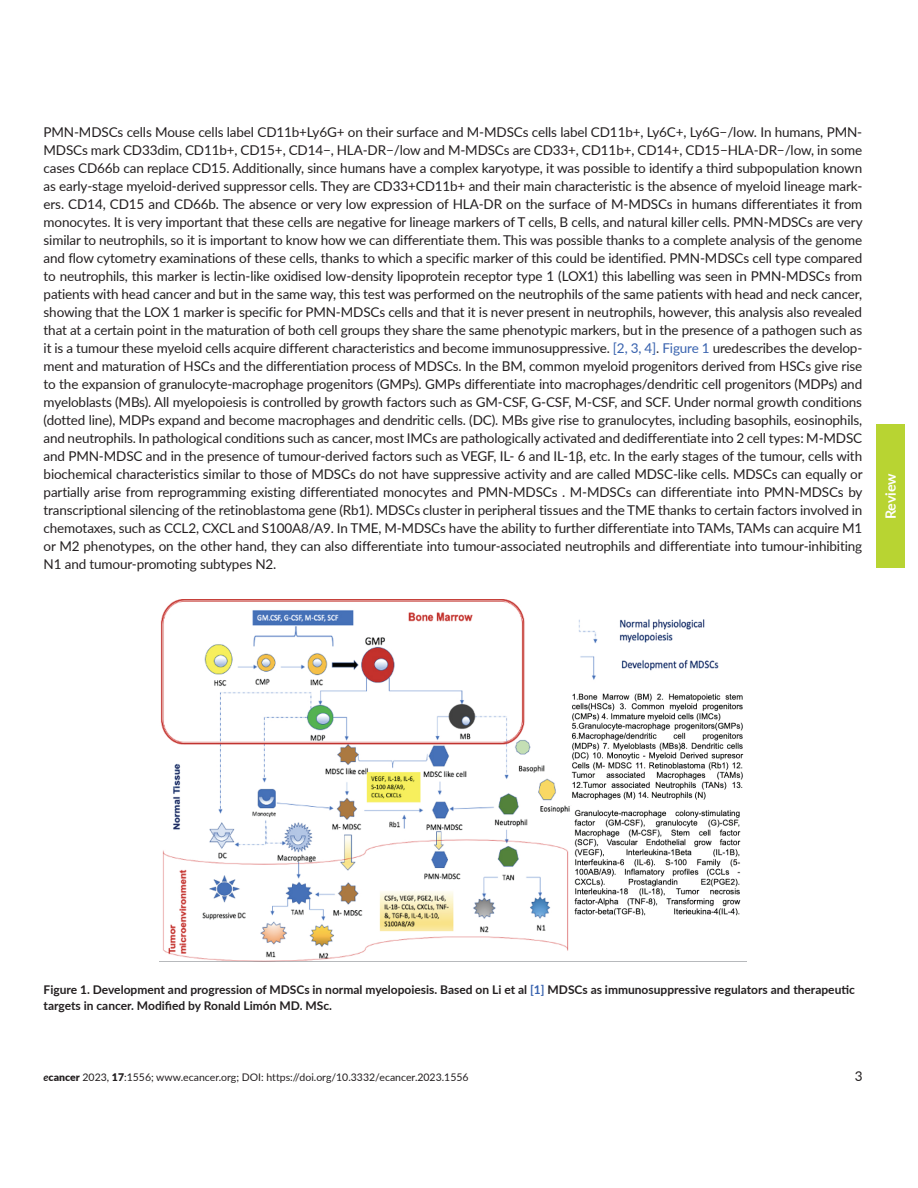
<style>
.page{position:relative;width:918px;height:1188px;background:#fff}
.page>*{position:absolute;margin:0;border:0;box-sizing:border-box;transform-origin:0 0}
.t1{font:700 14.25px "Lato";letter-spacing:-.005em;color:#fff}
.t2{font:13.5px/18px "Lato";letter-spacing:-.01em;color:#231f20;text-align:justify}
.t3{font:700 12px/16.5px "Lato";color:#231f20}
.t4{font:10.5px "Lato";color:#231f20}
.s1{color:#3862ae}
.s2{font-weight:700;font-style:italic}
.s3{font-weight:900}
</style>
<div class="page">
<div style="left:876px;top:425px;width:29px;height:143px;background:#b8d432"></div>
<img style="left:160px;top:599px;width:584px;height:362px">
<p class="t2" style="left:44px;top:122px;width:821px">PMN-MDSCs cells Mouse cells label CD11b+Ly6G+ on their surface and M-MDSCs cells label CD11b+, Ly6C+, Ly6G−/low. In humans, PMN-MDSCs mark CD33dim, CD11b+, CD15+, CD14−, HLA-DR−/low and M-MDSCs are CD33+, CD11b+, CD14+, CD15−HLA-DR−/low, in some cases CD66b can replace CD15. Additionally, since humans have a complex karyotype, it was possible to identify a third subpopulation known as early-stage myeloid-derived suppressor cells. They are CD33+CD11b+ and their main characteristic is the absence of myeloid lineage mark&shy;ers. CD14, CD15 and CD66b. The absence or very low expression of HLA-DR on the surface of M-MDSCs in humans differentiates it from monocytes. It is very important that these cells are negative for lineage markers of T cells, B cells, and natural killer cells. PMN-MDSCs are very similar to neutrophils, so it is important to know how we can differentiate them. This was possible thanks to a complete analysis of the genome and flow cytometry examinations of these cells, thanks to which a specific marker of this could be identified. PMN-MDSCs cell type compared to neutrophils, this marker is lectin-like oxidised low-density lipoprotein receptor type 1 (LOX1) this labelling was seen in PMN-MDSCs from patients with head cancer and but in the same way, this test was performed on the neutrophils of the same patients with head and neck cancer, showing that the LOX 1 marker is specific for PMN-MDSCs cells and that it is never present in neutrophils, however, this analysis also revealed that at a certain point in the maturation of both cell groups they share the same phenotypic markers, but in the presence of a pathogen such as it is a tumour these myeloid cells acquire different characteristics and become immunosuppressive. <span class="s1">[2, 3, 4]</span>. <span class="s1">Figure 1</span> uredescribes the develop&shy;ment and maturation of HSCs and the differentiation process of MDSCs. In the BM, common myeloid progenitors derived from HSCs give rise to the expansion of granulocyte-macrophage progenitors (GMPs). GMPs differentiate into macrophages/dendritic cell progenitors (MDPs) and myeloblasts (MBs). All myelopoiesis is controlled by growth factors such as GM-CSF, G-CSF, M-CSF, and SCF. Under normal growth conditions (dotted line), MDPs expand and become macrophages and dendritic cells. (DC). MBs give rise to granulocytes, including basophils, eosinophils, and neutrophils. In pathological conditions such as cancer, most IMCs are pathologically activated and dedifferentiate into 2 cell types: M-MDSC and PMN-MDSC and in the presence of tumour-derived factors such as VEGF, IL- 6 and IL-1β, etc. In the early stages of the tumour, cells with biochemical characteristics similar to those of MDSCs do not have suppressive activity and are called MDSC-like cells. MDSCs can equally or partially arise from reprogramming existing differentiated monocytes and PMN-MDSCs . M-MDSCs can differentiate into PMN-MDSCs by transcriptional silencing of the retinoblastoma gene (Rb1). MDSCs cluster in peripheral tissues and the TME thanks to certain factors involved in chemotaxes, such as CCL2, CXCL and S100A8/A9. In TME, M-MDSCs have the ability to further differentiate into TAMs, TAMs can acquire M1 or M2 phenotypes, on the other hand, they can also differentiate into tumour-associated neutrophils and differentiate into tumour-inhibiting N1 and tumour-promoting subtypes N2.</p>
<p class="t1" style="left:880px;top:519px;width:48px;rotate:-90deg">Review</p>
<p class="t3" style="left:44px;top:980px;width:813px">Figure 1. Development and progression of MDSCs in normal myelopoiesis. Based on Li et al <span class="s1">[1]</span> MDSCs as immunosuppressive regulators and therapeutic targets in cancer. Modified by Ronald Limón MD. MSc.</p>
<p class="t4" style="left:44px;top:1070px;width:427px"><span class="s2">e</span><span class="s3">cancer</span> 2023, <span class="s3">17</span>:1556; www.ecancer.org; DOI: https://doi.org/10.3332/ecancer.2023.1556</p>
<p class="t2" style="left:855px;top:1067px;width:9px">3</p>
</div>
